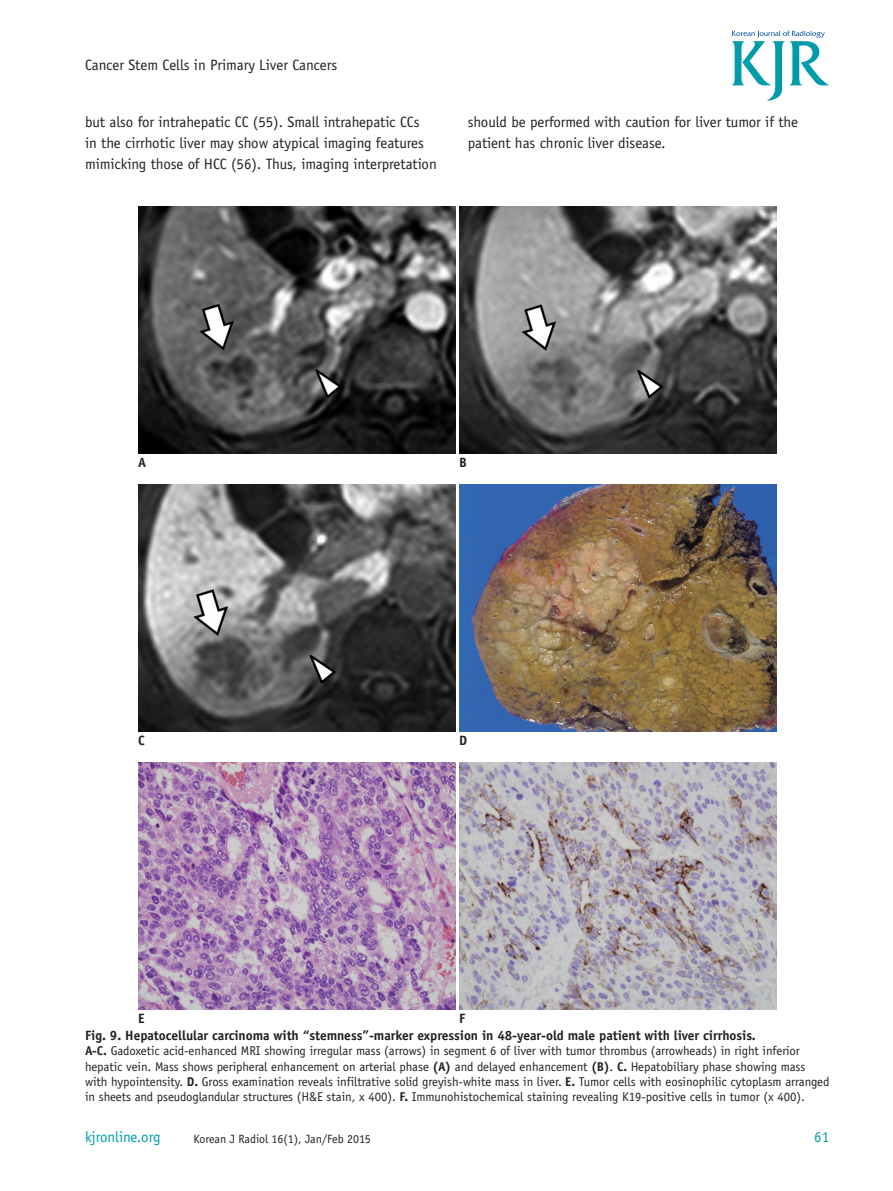
<style>
.page{position:relative;width:893px;height:1191px;background:#fff}
.page>*{position:absolute;margin:0;border:0;box-sizing:border-box;transform-origin:0 0}
.본문{font:15px/21px "Officina Sans Std";letter-spacing:-.005em;color:#231f20}
.t1{font:15px "Officina Sans Std";letter-spacing:-.005em;color:#009caa}
.그림제목{font:700 13.5px "Officina Sans Std";letter-spacing:-.005em;color:#231f20}
.그림제목1{font:12.75px/15.3px "Officina Sans Std";letter-spacing:-.005em;color:#231f20}
.t2{font:12px "Officina Sans Std";letter-spacing:-.005em;color:#231f20}
.s1{font-weight:700}
</style>
<div class="page">
<svg style="left:732px;top:31px;width:97px;height:70px"></svg>
<img style="left:138px;top:206px;width:317px;height:247px">
<img style="left:138px;top:484px;width:317px;height:247px">
<img style="left:138px;top:762px;width:317px;height:247px">
<img style="left:459px;top:762px;width:317px;height:247px">
<img style="left:459px;top:206px;width:317px;height:247px">
<img style="left:459px;top:484px;width:317px;height:247px">
<p class="본문" style="left:85px;top:54px;width:254px">Cancer Stem Cells in Primary Liver Cancers</p>
<p class="본문" style="left:85px;top:112px;width:353px">but also for intrahepatic CC (55). Small intrahepatic CCs<br>in the cirrhotic liver may show atypical imaging features mimicking those of HCC (56). Thus, imaging interpretation</p>
<p class="본문" style="left:468px;top:112px;width:332px">should be performed with caution for liver tumor if the patient has chronic liver disease.</p>
<p class="그림제목" style="left:138px;top:453px;width:10px">A</p>
<p class="그림제목" style="left:138px;top:731px;width:8px">C</p>
<p class="그림제목" style="left:459px;top:453px;width:9px">B</p>
<p class="그림제목" style="left:459px;top:731px;width:10px">D</p>
<p class="그림제목" style="left:138px;top:1009px;width:8px">E</p>
<p class="그림제목" style="left:459px;top:1009px;width:8px">F</p>
<p class="그림제목" style="left:85px;top:1026px;width:672px">Fig. 9. Hepatocellular carcinoma with “stemness”-marker expression in 48-year-old male patient with liver cirrhosis.</p>
<p class="그림제목1" style="left:85px;top:1043px;width:746px"><span class="s1">A-C.</span> Gadoxetic acid-enhanced MRI showing irregular mass (arrows) in segment 6 of liver with tumor thrombus (arrowheads) in right inferior hepatic vein. Mass shows peripheral enhancement on arterial phase <span class="s1">(A)</span> and delayed enhancement <span class="s1">(B)</span>. <span class="s1">C.</span> Hepatobiliary phase showing mass with hypointensity. <span class="s1">D.</span> Gross examination reveals infiltrative solid greyish-white mass in liver. <span class="s1">E.</span> Tumor cells with eosinophilic cytoplasm arranged in sheets and pseudoglandular structures (H&amp;E stain, x 400). <span class="s1">F.</span> Immunohistochemical staining revealing K19-positive cells in tumor (x 400).</p>
<p class="t1" style="left:85px;top:1128px;width:77px">kjronline.org</p>
<p class="t2" style="left:194px;top:1132px;width:179px">Korean J Radiol 16(1), Jan/Feb 2015</p>
<p class="t1" style="left:814px;top:1128px;width:16px">61</p>
</div>
